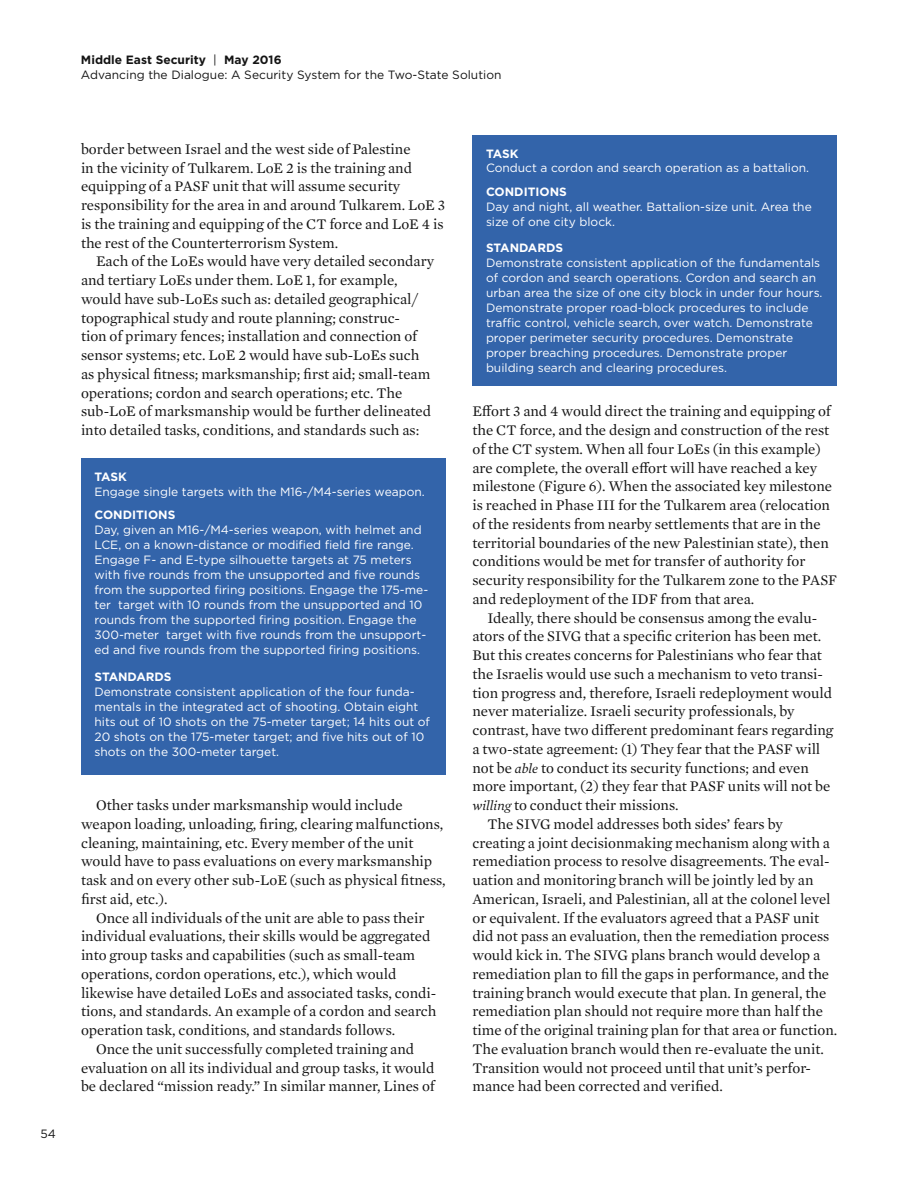
<style>
.page{position:relative;width:918px;height:1188px;background:#fff}
.page>*{position:absolute;margin:0;border:0;box-sizing:border-box;transform-origin:0 0}
.t1{font:15px/18.8px "Mercury Text G1";color:#141414}
.t2{font:12px/15px "Gotham";color:#fff}
.t3{font:12px/15.8px "Gotham";color:#141414}
.t4{font:700 12px "Gotham";color:#fff}
.s1{font-weight:700}
.s2{font-style:italic;font-size:13.5px}
</style>
<div class="page">
<div style="left:81px;top:458px;width:365px;height:317px;background:#3364aa"></div>
<div style="left:472px;top:135px;width:365px;height:251px;background:#3364aa"></div>
<p class="t3" style="left:40px;top:1126px;width:17px">54</p>
<p class="t3" style="left:81px;top:51px;width:422px"><span class="s1">Middle East Security</span> | <span class="s1">May 2016<br></span>Advancing the Dialogue: A Security System for the Two-State Solution</p>
<p class="t1" style="left:81px;top:139px;width:366px">border between Israel and the west side of Palestine<br>in the vicinity of Tulkarem. LoE 2 is the training and equipping of a PASF unit that will assume security responsibility for the area in and around Tulkarem. LoE 3 is the training and equipping of the CT force and LoE 4 is the rest of the Counterterrorism System.</p>
<p class="t1" style="left:81px;top:251px;width:355px;text-indent:15px">Each of the LoEs would have very detailed secondary and tertiary LoEs under them. LoE 1, for example, would have sub-LoEs such as: detailed geographical/ topographical study and route planning; construc-<br>tion of primary fences; installation and connection of sensor systems; etc. LoE 2 would have sub-LoEs such as physical fitness; marksmanship; first aid; small-team operations; cordon and search operations; etc. The sub-LoE of marksmanship would be further delineated into detailed tasks, conditions, and standards such as:</p>
<p class="t4" style="left:94px;top:469px;width:34px">TASK</p>
<p class="t2" style="left:94px;top:484px;width:332px">Engage single targets with the M16-/M4-series weapon.</p>
<p class="t4" style="left:94px;top:507px;width:82px">CONDITIONS</p>
<p class="t2" style="left:94px;top:522px;width:335px">Day, given an M16-/M4-series weapon, with helmet and LCE, on a known-distance or modified field fire range.<br>Engage F- and E-type silhouette targets at 75 meters with five rounds from the unsupported and five rounds from the supported firing positions. Engage the 175-me&shy;ter target with 10 rounds from the unsupported and 10 rounds from the supported firing position. Engage the 300-meter target with five rounds from the unsupport&shy;ed and five rounds from the supported firing positions.</p>
<p class="t4" style="left:94px;top:668px;width:79px">STANDARDS</p>
<p class="t2" style="left:94px;top:684px;width:337px">Demonstrate consistent application of the four funda&shy;mentals in the integrated act of shooting. Obtain eight hits out of 10 shots on the 75-meter target; 14 hits out of 20 shots on the 175-meter target; and five hits out of 10 shots on the 300-meter target.</p>
<p class="t1" style="left:81px;top:795px;width:366px;text-indent:15px">Other tasks under marksmanship would include weapon loading, unloading, firing, clearing malfunctions, cleaning, maintaining, etc. Every member of the unit would have to pass evaluations on every marksmanship task and on every other sub-LoE (such as physical fitness, first aid, etc.).</p>
<p class="t1" style="left:81px;top:907px;width:357px;text-indent:15px">Once all individuals of the unit are able to pass their individual evaluations, their skills would be aggregated into group tasks and capabilities (such as small-team operations, cordon operations, etc.), which would likewise have detailed LoEs and associated tasks, condi&shy;tions, and standards. An example of a cordon and search operation task, conditions, and standards follows.</p>
<p class="t1" style="left:81px;top:1039px;width:355px;text-align:center">Once the unit successfully completed training and evaluation on all its individual and group tasks, it would be declared “mission ready.” In similar manner, Lines of</p>
<p class="t4" style="left:486px;top:146px;width:34px">TASK</p>
<p class="t2" style="left:486px;top:160px;width:325px">Conduct a cordon and search operation as a battalion.</p>
<p class="t4" style="left:486px;top:184px;width:82px">CONDITIONS</p>
<p class="t2" style="left:486px;top:199px;width:327px">Day and night, all weather. Battalion-size unit. Area the size of one city block.</p>
<p class="t4" style="left:486px;top:240px;width:79px">STANDARDS</p>
<p class="t2" style="left:486px;top:255px;width:338px">Demonstrate consistent application of the fundamentals of cordon and search operations. Cordon and search an urban area the size of one city block in under four hours.<br>Demonstrate proper road-block procedures to include traffic control, vehicle search, over watch. Demonstrate proper perimeter security procedures. Demonstrate proper breaching procedures. Demonstrate proper building search and clearing procedures.</p>
<p class="t1" style="left:472px;top:401px;width:366px">Effort 3 and 4 would direct the training and equipping of the CT force, and the design and construction of the rest of the CT system. When all four LoEs (in this example) are complete, the overall effort will have reached a key milestone (Figure 6). When the associated key milestone is reached in Phase III for the Tulkarem area (relocation of the residents from nearby settlements that are in the territorial boundaries of the new Palestinian state), then conditions would be met for transfer of authority for security responsibility for the Tulkarem zone to the PASF and redeployment of the IDF from that area.</p>
<p class="t1" style="left:488px;top:607px;width:331px">Ideally, there should be consensus among the evalu-</p>
<p class="t1" style="left:472px;top:626px;width:350px">ators of the SIVG that a specific criterion has been met.</p>
<p class="t1" style="left:472px;top:645px;width:351px">But this creates concerns for Palestinians who fear that</p>
<p class="t1" style="left:472px;top:664px;width:352px">the Israelis would use such a mechanism to veto transi-</p>
<p class="t1" style="left:472px;top:682px;width:361px">tion progress and, therefore, Israeli redeployment would</p>
<p class="t1" style="left:472px;top:701px;width:324px">never materialize. Israeli security professionals, by</p>
<p class="t1" style="left:472px;top:720px;width:362px">contrast, have two different predominant fears regarding</p>
<p class="t1" style="left:472px;top:739px;width:349px">a two-state agreement: (1) They fear that the PASF will</p>
<p class="t1" style="left:472px;top:757px;width:338px">not be <span class="s2">able</span> to conduct its security functions; and even</p>
<p class="t1" style="left:473px;top:776px;width:359px">more important, (2) they fear that PASF units will not be</p>
<p class="t1" style="left:472px;top:795px;width:207px"><span class="s2">willing</span> to conduct their missions.</p>
<p class="t1" style="left:487px;top:814px;width:297px">The SIVG model addresses both sides’ fears by</p>
<p class="t1" style="left:472px;top:832px;width:359px">creating a joint decisionmaking mechanism along with a</p>
<p class="t1" style="left:472px;top:851px;width:359px">remediation process to resolve disagreements. The eval-</p>
<p class="t1" style="left:472px;top:870px;width:343px">uation and monitoring branch will be jointly led by an</p>
<p class="t1" style="left:472px;top:889px;width:360px">American, Israeli, and Palestinian, all at the colonel level</p>
<p class="t1" style="left:472px;top:907px;width:348px">or equivalent. If the evaluators agreed that a PASF unit</p>
<p class="t1" style="left:472px;top:926px;width:358px">did not pass an evaluation, then the remediation process</p>
<p class="t1" style="left:472px;top:945px;width:349px">would kick in. The SIVG plans branch would develop a</p>
<p class="t1" style="left:472px;top:964px;width:358px">remediation plan to fill the gaps in performance, and the</p>
<p class="t1" style="left:472px;top:982px;width:355px">training branch would execute that plan. In general, the</p>
<p class="t1" style="left:472px;top:1001px;width:352px">remediation plan should not require more than half the</p>
<p class="t1" style="left:472px;top:1020px;width:366px">time of the original training plan for that area or function.</p>
<p class="t1" style="left:472px;top:1039px;width:353px">The evaluation branch would then re-evaluate the unit.</p>
<p class="t1" style="left:472px;top:1057px;width:340px">Transition would not proceed until that unit’s perfor-</p>
<p class="t1" style="left:472px;top:1076px;width:252px">mance had been corrected and verified.</p>
</div>
